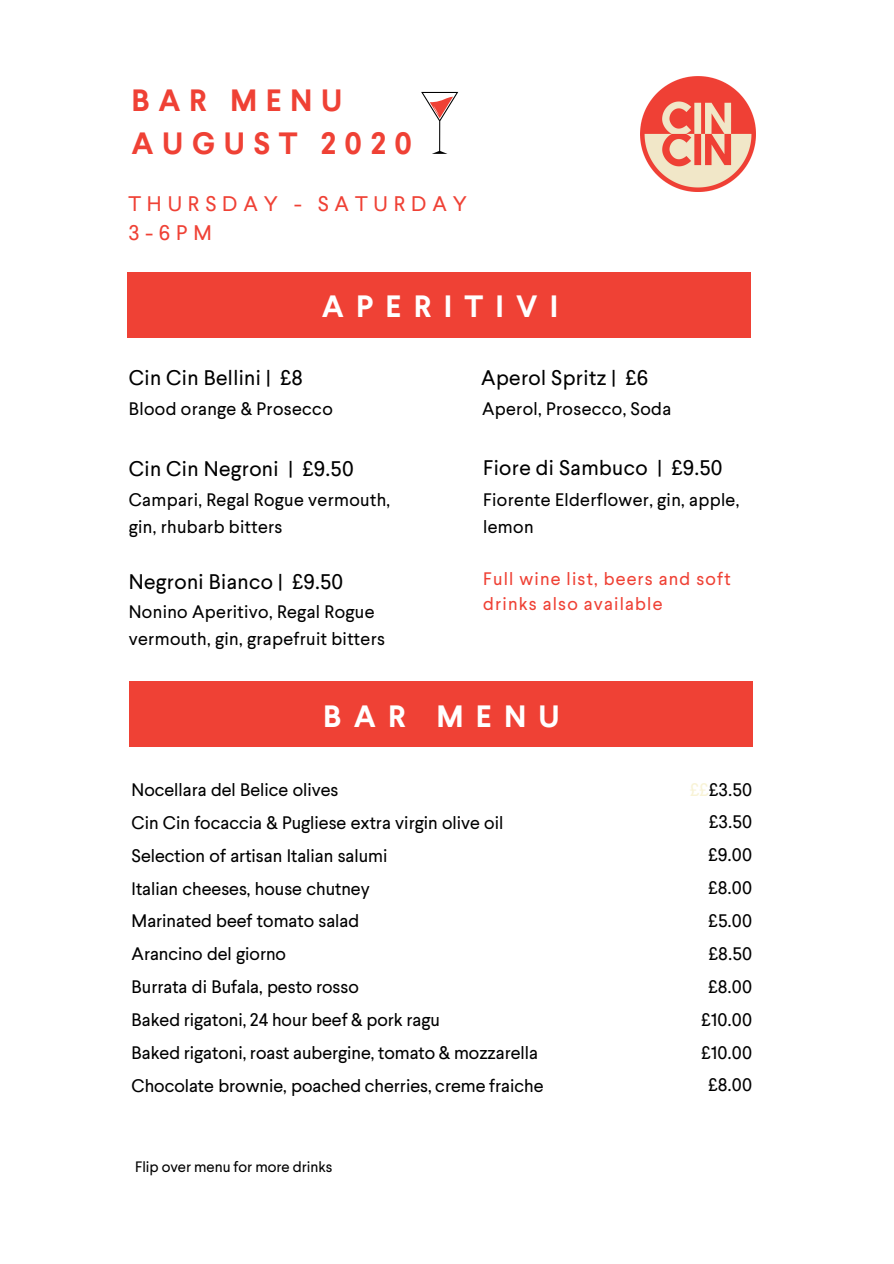
<style>
.page{position:relative;width:894px;height:1264px;background:#fff}
.page>*{position:absolute;margin:0;border:0;box-sizing:border-box;transform-origin:0 0}
.t1{font:700 30.6px/42.8px "Larsseit";letter-spacing:.28em;color:#ef4135}
.t2{font:700 30.6px "Larsseit";letter-spacing:.4em;color:#fff}
.t3{font:21px "Larsseit";letter-spacing:.02em;color:#000}
.t4{font:21px/29.2px "Larsseit";letter-spacing:.28em;color:#ef4135}
.t5{font:18px/32.8px "Larsseit";color:#000}
.t6{font:18px/32.8px "Larsseit";letter-spacing:.02em;color:#000}
.t7{font:18px/25.2px "Larsseit";letter-spacing:.065em;color:#ef4135}
.t8{font:15px "Larsseit";color:#000}
.s1{color:#f8f3d6}
</style>
<div class="page">
<svg style="left:421px;top:92px;width:37px;height:62px"></svg>
<img style="left:640px;top:76px;width:114px;height:115px">
<div style="left:127px;top:272px;width:623px;height:65px;background:#ef4135"></div>
<div style="left:129px;top:681px;width:623px;height:65px;background:#ef4135"></div>
<h1 class="t1" style="left:132px;top:78px;width:282px">BAR MENU<br>AUGUST 2020</h1>
<p class="t4" style="left:128px;top:188px;width:340px">THURSDAY - SATURDAY<br>3-6PM</p>
<h1 class="t2" style="left:321px;top:287px;width:238px">APERITIVI</h1>
<p class="t3" style="left:129px;top:364px;width:175px">Cin Cin Bellini | £8</p>
<p class="t6" style="left:129px;top:392px;width:205px">Blood orange &amp; Prosecco</p>
<p class="t3" style="left:129px;top:455px;width:226px">Cin Cin Negroni | £9.50</p>
<p class="t6" style="left:129px;top:485px;width:263px;line-height:27.5px">Campari, Regal Rogue vermouth, gin, rhubarb bitters</p>
<p class="t3" style="left:129px;top:568px;width:216px">Negroni Bianco | £9.50</p>
<p class="t6" style="left:129px;top:597px;width:258px;line-height:27.5px">Nonino Aperitivo, Regal Rogue vermouth, gin, grapefruit bitters</p>
<p class="t3" style="left:481px;top:364px;width:169px">Aperol Spritz | £6</p>
<p class="t6" style="left:482px;top:392px;width:191px">Aperol, Prosecco, Soda</p>
<p class="t3" style="left:483px;top:454px;width:241px">Fiore di Sambuco | £9.50</p>
<p class="t6" style="left:483px;top:485px;width:257px;line-height:27.5px">Fiorente Elderflower, gin, apple, lemon</p>
<p class="t7" style="left:483px;top:565px;width:249px">Full wine list, beers and soft drinks also available</p>
<h1 class="t2" style="left:323px;top:696px;width:238px">BAR MENU</h1>
<p class="t5" style="left:131px;top:772px;width:413px">Nocellara del Belice olives<br>Cin Cin focaccia &amp; Pugliese extra virgin olive oil Selection of artisan Italian salumi<br>Italian cheeses, house chutney<br>Marinated beef tomato salad<br>Arancino del giorno<br>Burrata di Bufala, pesto rosso<br>Baked rigatoni, 24 hour beef &amp; pork ragu<br>Baked rigatoni, roast aubergine, tomato &amp; mozzarella Chocolate brownie, poached cherries, creme fraiche</p>
<p class="t8" style="left:135px;top:1156px;width:199px">Flip over menu for more drinks</p>
<p class="t6" style="left:690px;top:772px;width:64px;text-align:right"><span class="s1">££</span>£3.50 £3.50 £9.00 £8.00 £5.00 £8.50 £8.00 £10.00 £10.00 £8.00</p>
</div>
